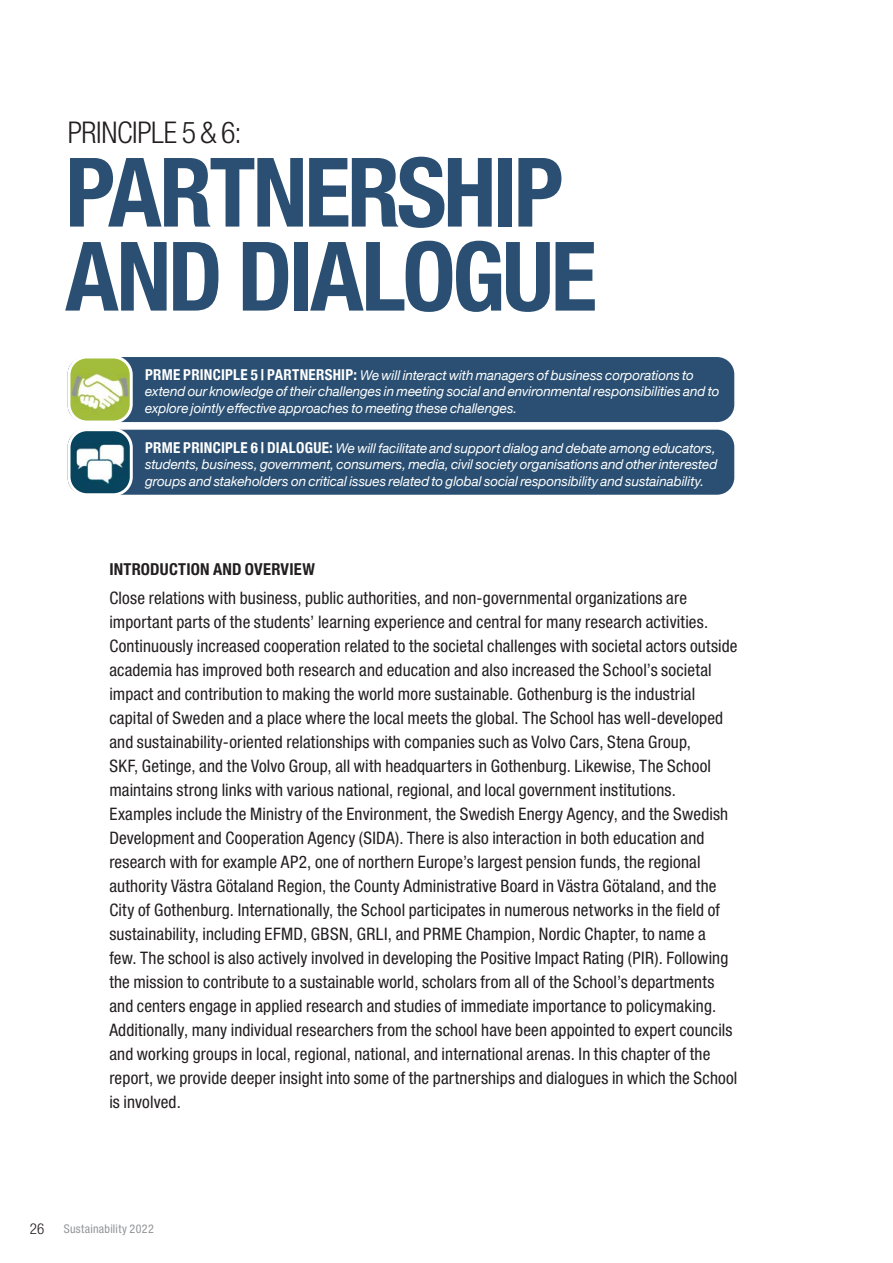
<style>
.page{position:relative;width:893px;height:1263px;background:#fff}
.page>*{position:absolute;margin:0;border:0;box-sizing:border-box;transform-origin:0 0}
.HDL_headline_bold{font:700 condensed 96px/84px "Helvetica Neue LT Pro";letter-spacing:-.035em;color:#2a4f72}
.HDL_headline_light{font:300 condensed 30px "Helvetica Neue LT Std";letter-spacing:-.015em;color:#231f20}
.HDL_intro{font:condensed 17.25px/24px "Helvetica Neue LT Std";letter-spacing:.01em;color:#231f20}
.HDL_subheading{font:700 condensed 16.5px "Helvetica Neue LT Std";letter-spacing:.015em;color:#231f20}
.t1{font:300 condensed 15px "Helvetica Neue LT Std";color:#231f20}
.HDL_quote_white{font:italic 13.5px/16.5px "Helvetica Neue";letter-spacing:-.005em;color:#fff}
.HDL_intro-2{font:condensed 12px "Helvetica Neue LT Std";letter-spacing:.025em;color:#939598}
.s1{font-weight:700;font-style:normal;font-stretch:condensed;font-size:15px}
.s2{font-family:"Helvetica Neue LT Std";font-weight:700;font-style:normal;font-stretch:condensed;font-size:15px}
</style>
<div class="page">
<hr style="left:892px;top:0;width:1px;height:1263px;background:#e8e7e7">
<div style="left:67px;top:429px;width:668px;height:66px;background:#2a4f72;border-radius:18px"></div>
<div style="left:66px;top:428px;width:670px;height:68px;border:2px solid #fff;border-radius:18px"></div>
<img style="left:69px;top:430px;width:62px;height:65px">
<div style="left:67px;top:428px;width:66px;height:68px;border:3px solid #fff;border-radius:18px"></div>
<div style="left:67px;top:356px;width:668px;height:67px;background:#2a4f72;border-radius:18px"></div>
<div style="left:66px;top:355px;width:670px;height:69px;border:2px solid #fff;border-radius:18px"></div>
<img style="left:69px;top:357px;width:62px;height:65px">
<div style="left:67px;top:355px;width:66px;height:69px;border:3px solid #fff;border-radius:18px"></div>
<p class="HDL_headline_light" style="left:68px;top:115px;width:175px">PRINCIPLE 5 &amp; 6:</p>
<p class="HDL_headline_bold" style="left:65px;top:151px;width:533px">PARTNERSHIP<br>AND DIALOGUE</p>
<p class="HDL_quote_white" style="left:145px;top:368px;width:576px"><span class="s1">PRME PRINCIPLE 5 | PARTNERSHIP</span><span class="s2">:</span> We will interact with managers of business corporations to extend our knowledge of their challenges in meeting social and environmental responsibilities and to explore jointly effective approaches to meeting these challenges.</p>
<p class="HDL_quote_white" style="left:145px;top:440px;width:574px"><span class="s1">PRME PRINCIPLE 6 | DIALOGUE</span><span class="s2">:</span> We will facilitate and support dialog and debate among educators, students, business, government, consumers, media, civil society organisations and other interested groups and stakeholders on critical issues related to global social responsibility and sustainability.</p>
<p class="HDL_subheading" style="left:109px;top:559px;width:207px">INTRODUCTION AND OVERVIEW</p>
<p class="HDL_intro" style="left:109px;top:586px;width:630px">Close relations with business, public authorities, and non-governmental organizations are important parts of the students’ learning experience and central for many research activities.<br>Continuously increased cooperation related to the societal challenges with societal actors outside academia has improved both research and education and also increased the School’s societal impact and contribution to making the world more sustainable. Gothenburg is the industrial capital of Sweden and a place where the local meets the global. The School has well-developed and sustainability-oriented relationships with companies such as Volvo Cars, Stena Group,<br>SKF, Getinge, and the Volvo Group, all with headquarters in Gothenburg. Likewise, The School maintains strong links with various national, regional, and local government institutions.<br>Examples include the Ministry of the Environment, the Swedish Energy Agency, and the Swedish Development and Cooperation Agency (SIDA). There is also interaction in both education and research with for example AP2, one of northern Europe’s largest pension funds, the regional authority Västra Götaland Region, the County Administrative Board in Västra Götaland, and the City of Gothenburg. Internationally, the School participates in numerous networks in the field of sustainability, including EFMD, GBSN, GRLI, and PRME Champion, Nordic Chapter, to name a<br>few. The school is also actively involved in developing the Positive Impact Rating (PIR). Following the mission to contribute to a sustainable world, scholars from all of the School’s departments and centers engage in applied research and studies of immediate importance to policymaking.<br>Additionally, many individual researchers from the school have been appointed to expert councils and working groups in local, regional, national, and international arenas. In this chapter of the report, we provide deeper insight into some of the partnerships and dialogues in which the School is involved.</p>
<p class="t1" style="left:30px;top:1220px;width:16px">26</p>
<p class="HDL_intro-2" style="left:64px;top:1222px;width:92px">Sustainability 2022</p>
</div>
